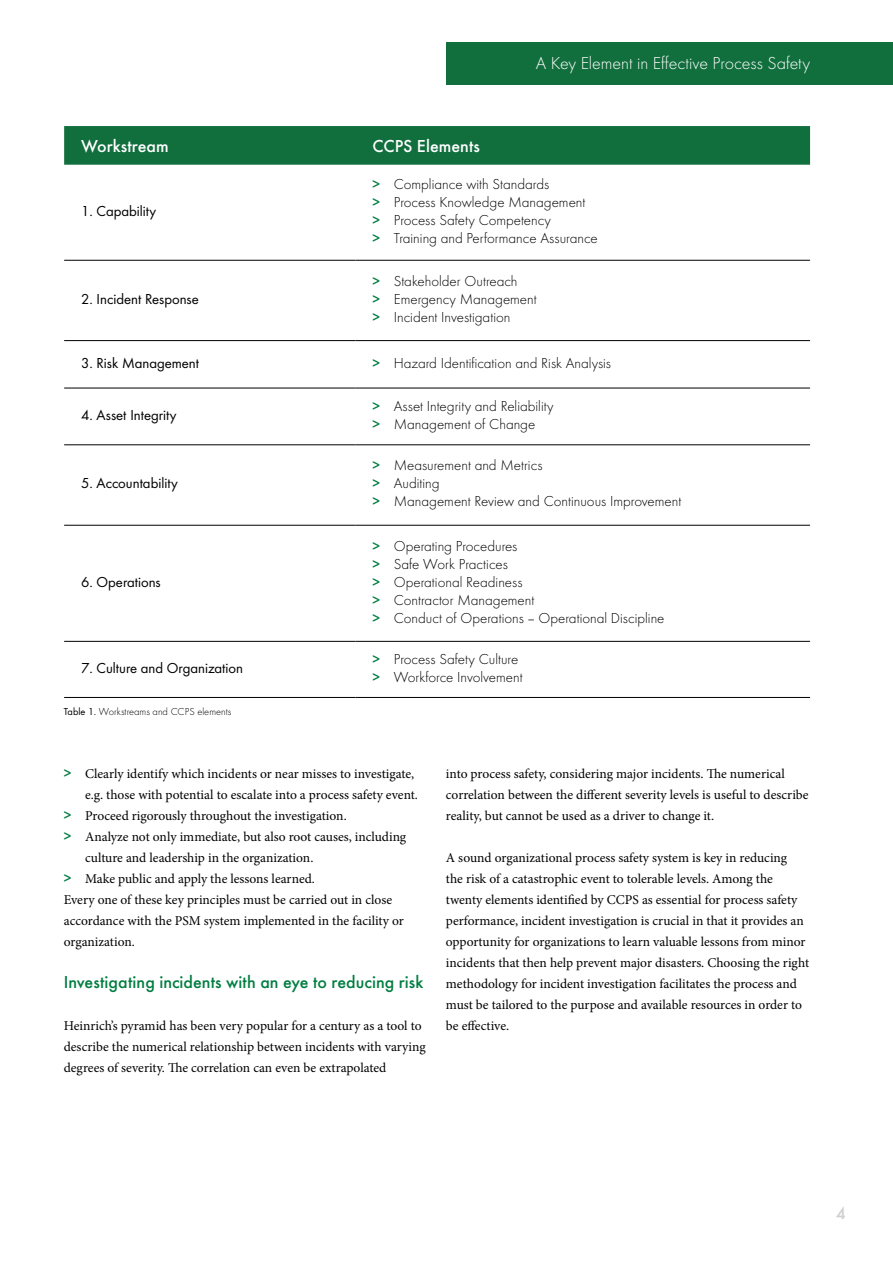
<style>
.page{position:relative;width:893px;height:1263px;background:#fff}
.page>*{position:absolute;margin:0;border:0;box-sizing:border-box;transform-origin:0 0}
.t1{font:500 18px "Futura";color:#007d40}
.t2{font:300 18px "Futura";color:#fff}
.t3{font:500 18px "Futura";color:#fff}
.t4{font:500 18px "Futura";color:#cfd0d0}
.t5{font:300 15px/18px "Futura";color:#000}
.t6{font:15px "Futura Boo";color:#000}
.t7{font:13.5px/21px "Minion Pro";color:#000}
.t8{font:300 10.5px "Futura";color:#000}
.s1{font-weight:500;color:#007d40}
.s2{font-family:"Minion Pro";font-weight:400;font-size:13.5px}
.s3{font-family:"Futura Boo";font-weight:400}
.s4{font-family:"Futura";font-weight:500;font-size:15px;color:#007d40}
</style>
<div class="page">
<div style="left:446px;top:43px;width:447px;height:42px;background:#116e3d"></div>
<div style="left:64px;top:126px;width:746px;height:39px;background:#116e3d"></div>
<hr style="left:355px;top:260px;width:455px;height:1px;background:#000">
<hr style="left:355px;top:340px;width:455px;height:1px;background:#000">
<hr style="left:64px;top:340px;width:291px;height:1px;background:#000">
<hr style="left:64px;top:260px;width:291px;height:1px;background:#000">
<hr style="left:64px;top:388px;width:291px;height:1px;background:#000">
<hr style="left:64px;top:444px;width:291px;height:1px;background:#000">
<hr style="left:64px;top:525px;width:291px;height:1px;background:#000">
<hr style="left:64px;top:641px;width:291px;height:1px;background:#000">
<hr style="left:64px;top:697px;width:291px;height:1px;background:#000">
<hr style="left:355px;top:388px;width:455px;height:1px;background:#000">
<hr style="left:355px;top:444px;width:455px;height:1px;background:#000">
<hr style="left:355px;top:525px;width:455px;height:1px;background:#000">
<hr style="left:355px;top:641px;width:455px;height:1px;background:#000">
<hr style="left:355px;top:697px;width:455px;height:1px;background:#000">
<h1 class="t3" style="left:81px;top:132px;width:89px">Workstream</h1>
<h1 class="t3" style="left:372px;top:132px;width:109px">CCPS Elements</h1>
<h1 class="t2" style="left:536px;top:52px;width:276px">A Key Element in Effective Process Safety</h1>
<p class="t6" style="left:81px;top:200px;width:77px">1. Capability</p>
<p class="t6" style="left:81px;top:288px;width:119px">2. Incident Response</p>
<p class="t5" style="left:372px;top:174px;width:227px"><span class="s1">&gt;</span> Compliance with Standards<br><span class="s1">&gt;</span> Process Knowledge Management<br><span class="s1">&gt;</span> Process Safety Competency<br><span class="s1">&gt;</span> Training and Performance Assurance</p>
<p class="t5" style="left:372px;top:271px;width:166px"><span class="s1">&gt;</span> Stakeholder Outreach<br><span class="s1">&gt;</span> Emergency Management <span class="s1">&gt;</span> Incident Investigation</p>
<p class="t6" style="left:81px;top:352px;width:120px">3. Risk Management</p>
<p class="t5" style="left:372px;top:353px;width:240px"><span class="s1">&gt;</span> Hazard Identification and Risk Analysis</p>
<p class="t6" style="left:81px;top:404px;width:97px">4. Asset Integrity</p>
<p class="t5" style="left:372px;top:396px;width:183px"><span class="s1">&gt;</span> Asset Integrity and Reliability <span class="s1">&gt;</span> Management of Change</p>
<p class="t6" style="left:81px;top:473px;width:98px">5. Accountability</p>
<p class="t6" style="left:81px;top:571px;width:81px">6. Operations</p>
<p class="t5" style="left:372px;top:456px;width:310px"><span class="s1">&gt;</span> Measurement and Metrics<br><span class="s1">&gt;</span> Auditing<br><span class="s1">&gt;</span> Management Review and Continuous Improvement</p>
<p class="t5" style="left:372px;top:536px;width:294px"><span class="s1">&gt;</span> Operating Procedures<br><span class="s1">&gt;</span> Safe Work Practices<br><span class="s1">&gt;</span> Operational Readiness<br><span class="s1">&gt;</span> Contractor Management<br><span class="s1">&gt;</span> Conduct of Operations <span class="s2">–</span> Operational Discipline</p>
<p class="t6" style="left:81px;top:657px;width:163px">7. Culture and Organization</p>
<p class="t5" style="left:372px;top:649px;width:152px"><span class="s1">&gt;</span> Process Safety Culture <span class="s1">&gt;</span> Workforce Involvement</p>
<p class="t8" style="left:64px;top:704px;width:169px"><span class="s3">Table 1.</span> Workstreams and CCPS elements</p>
<p class="t7" style="left:64px;top:763px;width:352px"><span class="s4">&gt;</span> Clearly identify which incidents or near misses to investigate,</p>
<p class="t7" style="left:85px;top:784px;width:334px">e.g. those with potential to escalate into a process safety event.</p>
<p class="t7" style="left:64px;top:805px;width:284px"><span class="s4">&gt;</span> Proceed rigorously throughout the investigation.</p>
<p class="t7" style="left:64px;top:826px;width:344px"><span class="s4">&gt;</span> Analyze not only immediate, but also root causes, including</p>
<p class="t7" style="left:85px;top:847px;width:230px">culture and leadership in the organization.</p>
<p class="t7" style="left:64px;top:868px;width:253px"><span class="s4">&gt;</span> Make public and apply the lessons learned.</p>
<p class="t7" style="left:64px;top:889px;width:330px">Every one of these key principles must be carried out in close</p>
<p class="t7" style="left:64px;top:910px;width:341px">accordance with the PSM system implemented in the facility or</p>
<p class="t7" style="left:64px;top:931px;width:73px">organization.</p>
<h1 class="t1" style="left:64px;top:968px;width:361px">Investigating incidents with an eye to reducing risk</h1>
<p class="t7" style="left:64px;top:1015px;width:363px">Heinrich’s pyramid has been very popular for a century as a tool to describe the numerical relationship between incidents with varying degrees of severity. The correlation can even be extrapolated</p>
<p class="t7" style="left:446px;top:763px;width:364px">into process safety, considering major incidents. The numerical correlation between the different severity levels is useful to describe reality, but cannot be used as a driver to change it.</p>
<p class="t7" style="left:446px;top:847px;width:365px">A sound organizational process safety system is key in reducing<br>the risk of a catastrophic event to tolerable levels. Among the twenty elements identified by CCPS as essential for process safety performance, incident investigation is crucial in that it provides an opportunity for organizations to learn valuable lessons from minor incidents that then help prevent major disasters. Choosing the right methodology for incident investigation facilitates the process and must be tailored to the purpose and available resources in order to be effective.</p>
<h1 class="t4" style="left:836px;top:1199px;width:12px">4</h1>
</div>
